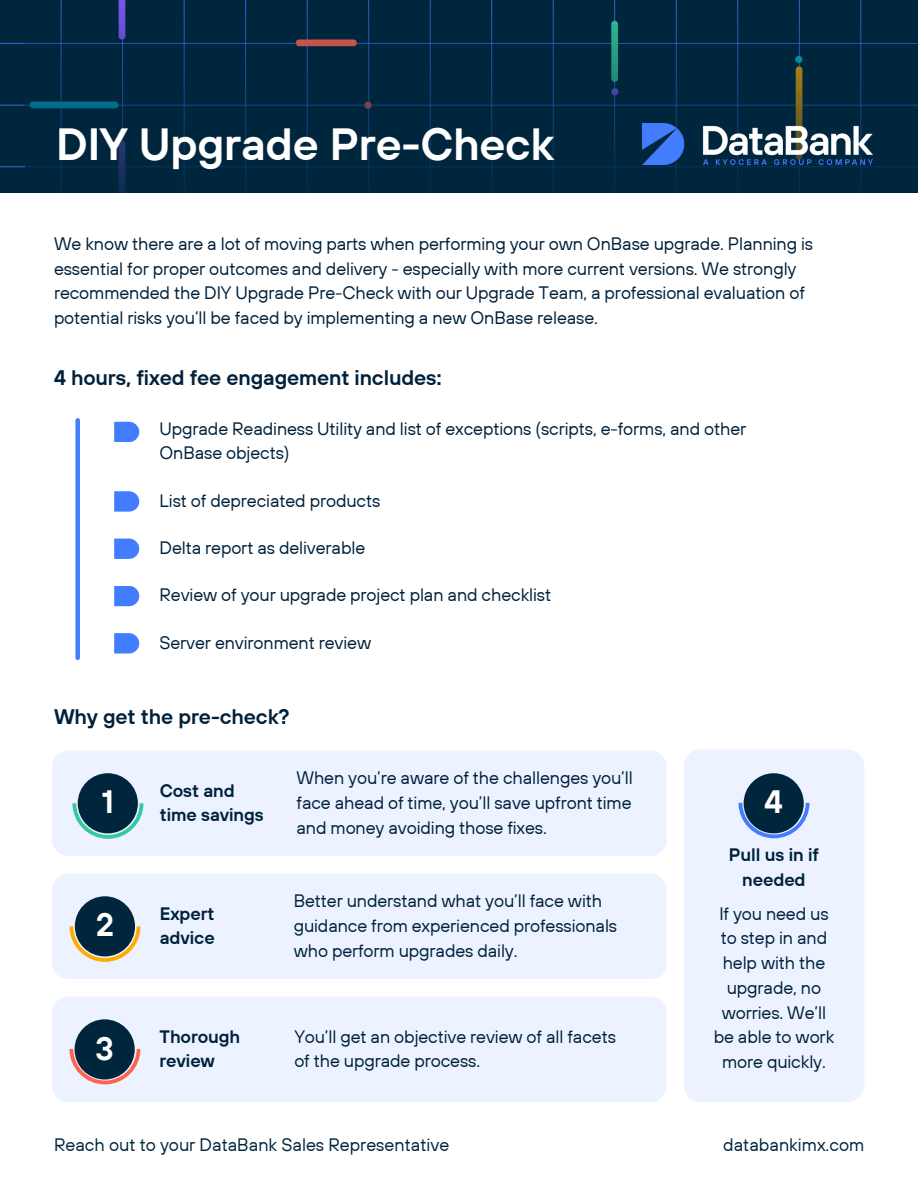
<style>
.page{position:relative;width:918px;height:1188px;background:#fff}
.page>*{position:absolute;margin:0;border:0;box-sizing:border-box;transform-origin:0 0}
.t1{font:600 45px "TT Hoves";letter-spacing:-.005em;color:#fff}
.t2{font:600 32.25px "TT Hoves";color:#fff}
.t3{font:600 21px "TT Hoves";letter-spacing:-.005em;color:#00213b}
.t4{font:18px/24.8px "TT Hoves";letter-spacing:-.005em;color:#00213b}
.t5{font:600 18px/24.8px "TT Hoves";letter-spacing:-.005em;color:#00213b}
.t6{font:18px "TT Hoves";color:#00263d}
</style>
<div class="page">
<div style="left:0;top:0;width:26px;height:193px;background:#00263d"></div>
<div style="left:75px;top:420px;width:5px;height:238px;background:#427dff"></div>
<div style="left:26px;top:0;width:892px;height:193px;background:#00263d"></div>
<img style="left:643px;top:123px;width:229px;height:42px">
<svg style="left:114px;top:422px;width:25px;height:20px"></svg>
<svg style="left:114px;top:491px;width:25px;height:21px"></svg>
<svg style="left:114px;top:539px;width:25px;height:20px"></svg>
<svg style="left:114px;top:586px;width:25px;height:20px"></svg>
<svg style="left:114px;top:633px;width:25px;height:21px"></svg>
<div style="left:52px;top:751px;width:615px;height:105px;background:#ecf2ff;border-radius:17px"></div>
<div style="left:78px;top:773px;width:60px;height:60px;background:#00263d;border-radius:50%"></div>
<div style="left:52px;top:874px;width:615px;height:105px;background:#ecf2ff;border-radius:17px"></div>
<div style="left:75px;top:896px;width:60px;height:60px;background:#00263d;border-radius:50%"></div>
<div style="left:52px;top:997px;width:615px;height:105px;background:#ecf2ff;border-radius:17px"></div>
<div style="left:75px;top:1019px;width:60px;height:61px;background:#00263d;border-radius:50%"></div>
<svg style="left:73px;top:803px;width:70px;height:36px"></svg>
<svg style="left:70px;top:926px;width:70px;height:36px"></svg>
<svg style="left:70px;top:1049px;width:70px;height:35px"></svg>
<div style="left:684px;top:749px;width:180px;height:353px;background:#ecf2ff;border-radius:17px"></div>
<div style="left:744px;top:773px;width:60px;height:60px;background:#00263d;border-radius:50%"></div>
<svg style="left:739px;top:803px;width:71px;height:35px"></svg>
<p class="t1" style="left:56px;top:115px;width:499px">DIY Upgrade Pre-Check</p>
<p class="t4" style="left:54px;top:231px;width:761px">We know there are a lot of moving parts when performing your own OnBase upgrade. Planning is essential for proper outcomes and delivery - especially with more current versions. We strongly recommended the DIY Upgrade Pre-Check with our Upgrade Team, a professional evaluation of potential risks you’ll be faced by implementing a new OnBase release.</p>
<p class="t3" style="left:54px;top:364px;width:389px">4 hours, fixed fee engagement includes:</p>
<p class="t4" style="left:160px;top:416px;width:588px">Upgrade Readiness Utility and list of exceptions (scripts, e-forms, and other<br>OnBase objects)</p>
<p class="t4" style="left:160px;top:488px;width:222px">List of depreciated products</p>
<p class="t4" style="left:160px;top:535px;width:207px">Delta report as deliverable</p>
<p class="t4" style="left:160px;top:582px;width:393px">Review of your upgrade project plan and checklist</p>
<p class="t4" style="left:160px;top:630px;width:213px">Server environment review</p>
<p class="t3" style="left:54px;top:703px;width:237px">Why get the pre-check?</p>
<p class="t2" style="left:102px;top:781px;width:14px">1</p>
<p class="t2" style="left:96px;top:904px;width:20px">2</p>
<p class="t2" style="left:95px;top:1027px;width:20px">3</p>
<p class="t5" style="left:160px;top:778px;width:105px">Cost and time savings</p>
<p class="t5" style="left:160px;top:901px;width:56px">Expert</p>
<p class="t5" style="left:160px;top:925px;width:57px">advice</p>
<p class="t5" style="left:160px;top:1024px;width:82px">Thorough</p>
<p class="t5" style="left:160px;top:1048px;width:57px">review</p>
<p class="t4" style="left:297px;top:765px;width:338px;text-align:justify">When you’re aware of the challenges you’ll face ahead of time, you’ll save upfront time and money avoiding those fixes.</p>
<p class="t4" style="left:294px;top:888px;width:325px">Better understand what you’ll face with guidance from experienced professionals who perform upgrades daily.</p>
<p class="t4" style="left:294px;top:1024px;width:323px">You’ll get an objective review of all facets of the upgrade process.</p>
<p class="t2" style="left:764px;top:781px;width:20px">4</p>
<p class="t5" style="left:729px;top:842px;width:92px;text-align:center">Pull us in if needed</p>
<p class="t4" style="left:714px;top:901px;width:122px;text-align:center">If you need us to step in and help with the upgrade, no worries. We’ll be able to work more quickly.</p>
<p class="t6" style="left:54px;top:1133px;width:397px">Reach out to your DataBank Sales Representative</p>
<p class="t6" style="left:723px;top:1133px;width:143px">databankimx.com</p>
</div>
